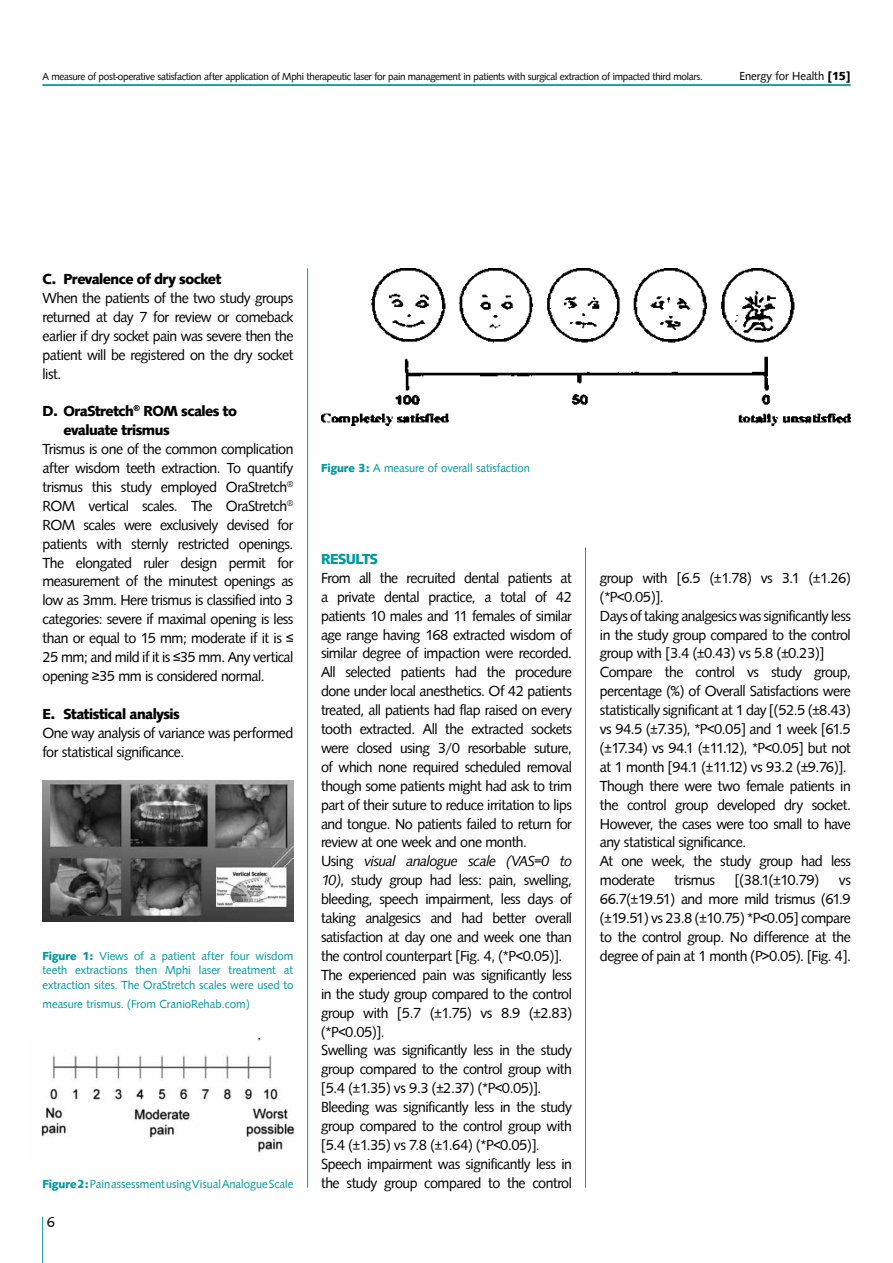
<style>
.page{position:relative;width:893px;height:1263px;background:#fff}
.page>*{position:absolute;margin:0;border:0;box-sizing:border-box;transform-origin:0 0}
.t1{font:15px/18.9px "Syntax D";letter-spacing:-.03em;color:#000;text-align:justify}
.t2{font:700 15px/18.9px "Syntax D";letter-spacing:-.03em;color:#000}
.t3{font:700 15px "Syntax D";letter-spacing:-.03em;color:#009a9d}
.t4{font:12px/14.4px "Syntax D";color:#009a9d;text-align:justify}
.t5{font:12px "Syntax D";color:#000}
.t6{font:10.5px "Syntax D";letter-spacing:-.025em;color:#000}
.s1{font-weight:700}
.s2{font-style:italic}
</style>
<div class="page">
<hr style="left:42px;top:1216px;width:1px;height:47px;background:#009a9d">
<hr style="left:43px;top:85px;width:807px;height:1px;background:#009a9d">
<hr style="left:585px;top:547px;width:1px;height:641px;background:#009a9d">
<img style="left:43px;top:781px;width:250px;height:141px">
<img style="left:41px;top:1038px;width:254px;height:115px">
<img style="left:321px;top:268px;width:530px;height:157px">
<hr style="left:307px;top:268px;width:1px;height:920px;background:#009a9d">
<p class="t6" style="left:43px;top:70px;width:662px">A measure of post-operative satisfaction after application of Mphi therapeutic laser for pain management in patients with surgical extraction of impacted third molars.</p>
<p class="t5" style="left:739px;top:69px;width:112px">Energy for Health <span class="s1">[15]</span></p>
<p class="t2" style="left:43px;top:270px;width:180px">C. Prevalence of dry socket</p>
<p class="t1" style="left:43px;top:289px;width:252px">When the patients of the two study groups returned at day 7 for review or comeback earlier if dry socket pain was severe then the patient will be registered on the dry socket list.</p>
<p class="t2" style="left:64px;top:402px;width:175px;text-indent:-21px">D. OraStretch<sup>®</sup> ROM scales to evaluate trismus</p>
<p class="t1" style="left:43px;top:440px;width:252px">Trismus is one of the common complication after wisdom teeth extraction. To quantify trismus this study employed OraStretch<sup>® </sup>ROM vertical scales. The OraStretch<sup>® </sup>ROM scales were exclusively devised for patients with sternly restricted openings.<br>The elongated ruler design permit for measurement of the minutest openings as low as 3mm. Here trismus is classified into 3 categories: severe if maximal opening is less than or equal to 15 mm; moderate if it is ≤ 25 mm; and mild if it is ≤35 mm. Any vertical opening ≥35 mm is considered normal.</p>
<p class="t2" style="left:43px;top:704px;width:139px">E. Statistical analysis</p>
<p class="t1" style="left:43px;top:723px;width:252px">One way analysis of variance was performed for statistical significance.</p>
<p class="t4" style="left:43px;top:949px;width:252px"><span class="s1">Figure 1:</span> Views of a patient after four wisdom teeth extractions then Mphi laser treatment at extraction sites. The OraStretch scales were used to</p>
<p class="t4" style="left:43px;top:996px;width:209px">measure trismus. (From CranioRehab.com)</p>
<p class="t4" style="left:43px;top:1176px;width:252px"><span class="s1">Figure 2:</span> Pain assessment using Visual Analogue Scale</p>
<p class="t1" style="left:47px;top:1212px;width:10px">6</p>
<p class="t4" style="left:321px;top:461px;width:210px"><span class="s1">Figure 3:</span> A measure of overall satisfaction</p>
<p class="t3" style="left:321px;top:550px;width:59px">RESULTS</p>
<p class="t1" style="left:321px;top:568px;width:252px;text-align:left">From all the recruited dental patients at a private dental practice, a total of 42 patients 10 males and 11 females of similar age range having 168 extracted wisdom of similar degree of impaction were recorded.<br>All selected patients had the procedure done under local anesthetics. Of 42 patients treated, all patients had flap raised on every tooth extracted. All the extracted sockets were closed using 3/0 resorbable suture, of which none required scheduled removal though some patients might had ask to trim part of their suture to reduce irritation to lips and tongue. No patients failed to return for review at one week and one month.<br>Using <span class="s2">visual analogue scale (VAS=0 to 10)</span>, study group had less: pain, swelling, bleeding, speech impairment, less days of taking analgesics and had better overall satisfaction at day one and week one than the control counterpart [Fig. 4, (*P&lt;0.05)].<br>The experienced pain was significantly less in the study group compared to the control group with [5.7 (±1.75) vs 8.9 (±2.83) (*P&lt;0.05)].<br>Swelling was significantly less in the study group compared to the control group with [5.4 (±1.35) vs 9.3 (±2.37) (*P&lt;0.05)].<br>Bleeding was significantly less in the study group compared to the control group with [5.4 (±1.35) vs 7.8 (±1.64) (*P&lt;0.05)].<br>Speech impairment was significantly less in the study group compared to the control</p>
<p class="t1" style="left:600px;top:568px;width:252px;text-align:left">group with [6.5 (±1.78) vs 3.1 (±1.26) (*P&lt;0.05)].<br>Days of taking analgesics was significantly less in the study group compared to the control group with [3.4 (±0.43) vs 5.8 (±0.23)] Compare the control vs study group, percentage (%) of Overall Satisfactions were statistically significant at 1 day [(52.5 (±8.43) vs 94.5 (±7.35), *P&lt;0.05] and 1 week [61.5 (±17.34) vs 94.1 (±11.12), *P&lt;0.05] but not at 1 month [94.1 (±11.12) vs 93.2 (±9.76)].<br>Though there were two female patients in the control group developed dry socket.<br>However, the cases were too small to have any statistical significance.<br>At one week, the study group had less moderate</p>
<p class="t1" style="left:675px;top:871px;width:42px">trismus</p>
<p class="t1" style="left:735px;top:871px;width:86px">[(38.1(±10.79)</p>
<p class="t1" style="left:600px;top:871px;width:252px;text-indent:239px">vs 66.7(±19.51) and more mild trismus (61.9 (±19.51) vs 23.8 (±10.75) *P&lt;0.05] compare to the control group. No difference at the degree of pain at 1 month (P&gt;0.05). [Fig. 4].</p>
</div>
